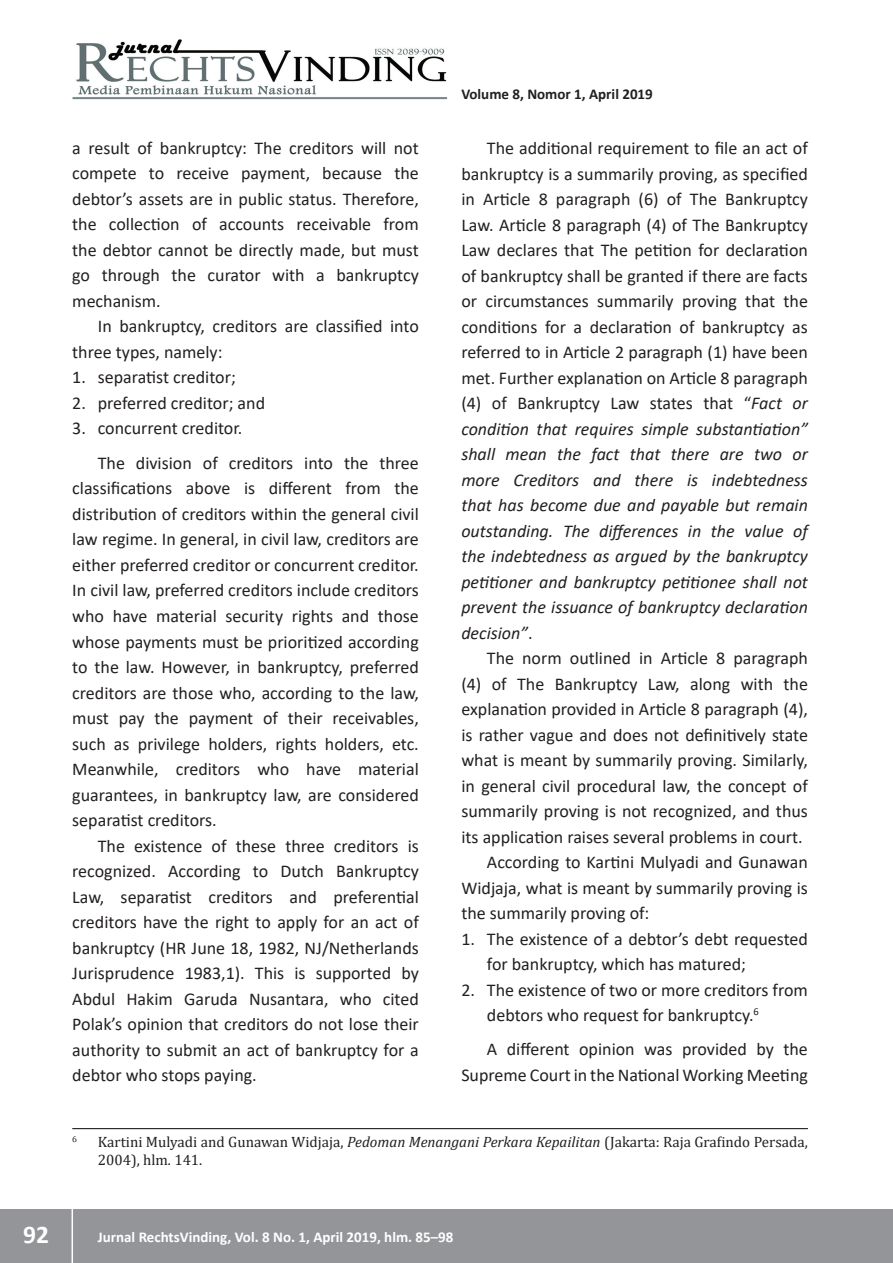
<style>
.page{position:relative;width:893px;height:1263px;background:#fff}
.page>*{position:absolute;margin:0;border:0;box-sizing:border-box;transform-origin:0 0}
.t1{font:700 25.5px "Calibri";color:#fff}
.t2{font:18px/25.5px "Calibri";color:#231f20;text-align:justify}
.t3{font:15px/18px "Cambria";color:#231f20}
.t4{font:700 15px "Calibri";color:#fff}
.t5{font:700 15px "Calibri";color:#231f20}
.t6{font:8.7px "Cambria";color:#231f20}
.s1{font-style:italic}
</style>
<div class="page">
<div style="left:0;top:1209px;width:893px;height:54px;background:#939598"></div>
<hr style="left:72px;top:1206px;width:1px;height:57px;background:#fff">
<img style="left:72px;top:39px;width:375px;height:60px">
<hr style="left:72px;top:1128px;width:736px;height:1px;background:#231f20">
<p class="t2" style="left:72px;top:137px;width:348px">a result of bankruptcy: The creditors will not compete to receive payment, because the debtor’s assets are in public status. Therefore, the collection of accounts receivable from the debtor cannot be directly made, but must go through the curator with a bankruptcy mechanism.</p>
<p class="t2" style="left:72px;top:315px;width:348px;text-indent:26px">In bankruptcy, creditors are classified into three types, namely:</p>
<p class="t2" style="left:72px;top:366px;width:165px">1. separatist creditor;</p>
<p class="t2" style="left:72px;top:392px;width:194px">2. preferred creditor; and</p>
<p class="t2" style="left:98px;top:413px;width:323px;line-height:34.5px;text-indent:-26px">3. concurrent creditor.<br>The division of creditors into the three</p>
<p class="t2" style="left:72px;top:477px;width:348px">classifications above is different from the distribution of creditors within the general civil law regime. In general, in civil law, creditors are either preferred creditor or concurrent creditor.<br>In civil law, preferred creditors include creditors who have material security rights and those whose payments must be prioritized according to the law. However, in bankruptcy, preferred creditors are those who, according to the law, must pay the payment of their receivables, such as privilege holders, rights holders, etc.<br>Meanwhile, creditors who have material guarantees, in bankruptcy law, are considered separatist creditors.</p>
<p class="t2" style="left:72px;top:834px;width:348px;text-indent:26px">The existence of these three creditors is recognized. According to Dutch Bankruptcy Law, separatist creditors and preferential creditors have the right to apply for an act of bankruptcy (HR June 18, 1982, NJ/Netherlands Jurisprudence 1983,1). This is supported by Abdul Hakim Garuda Nusantara, who cited Polak’s opinion that creditors do not lose their authority to submit an act of bankruptcy for a debtor who stops paying.</p>
<p class="t5" style="left:461px;top:88px;width:193px">Volume 8, Nomor 1, April 2019</p>
<p class="t2" style="left:461px;top:137px;width:348px;text-indent:26px">The additional requirement to file an act of bankruptcy is a summarily proving, as specified in Article 8 paragraph (6) of The Bankruptcy Law. Article 8 paragraph (4) of The Bankruptcy Law declares that The petition for declaration of bankruptcy shall be granted if there are facts or circumstances summarily proving that the conditions for a declaration of bankruptcy as referred to in Article 2 paragraph (1) have been met. Further explanation on Article 8 paragraph (4) of Bankruptcy Law states that “<span class="s1">Fact or condition that requires simple substantiation” shall mean the fact that there are two or more Creditors and there is indebtedness that has become due and payable but remain outstanding. The differences in the value of the indebtedness as argued by the bankruptcy petitioner and bankruptcy petitionee shall not prevent the issuance of bankruptcy declaration decision”</span>.</p>
<p class="t2" style="left:487px;top:647px;width:323px">The norm outlined in Article 8 paragraph</p>
<p class="t2" style="left:461px;top:672px;width:348px">(4) of The Bankruptcy Law, along with the</p>
<p class="t2" style="left:461px;top:698px;width:348px">explanation provided in Article 8 paragraph (4),</p>
<p class="t2" style="left:461px;top:723px;width:348px">is rather vague and does not definitively state</p>
<p class="t2" style="left:461px;top:749px;width:348px">what is meant by summarily proving. Similarly,</p>
<p class="t2" style="left:461px;top:774px;width:348px">in general civil procedural law, the concept of</p>
<p class="t2" style="left:461px;top:800px;width:348px">summarily proving is not recognized, and thus</p>
<p class="t2" style="left:461px;top:825px;width:343px">its application raises several problems in court.</p>
<p class="t2" style="left:487px;top:851px;width:323px">According to Kartini Mulyadi and Gunawan</p>
<p class="t2" style="left:461px;top:876px;width:348px">Widjaja, what is meant by summarily proving is</p>
<p class="t2" style="left:461px;top:902px;width:190px">the summarily proving of:</p>
<p class="t2" style="left:487px;top:927px;width:323px;text-indent:-26px">1. The existence of a debtor’s debt requested for bankruptcy, which has matured;</p>
<p class="t2" style="left:487px;top:978px;width:323px;text-indent:-26px">2. The existence of two or more creditors from debtors who request for bankruptcy.<sup>6</sup></p>
<p class="t2" style="left:461px;top:1038px;width:348px;text-align:right">A different opinion was provided by the<br>Supreme Court in the National Working Meeting</p>
<p class="t6" style="left:72px;top:1134px;width:6px">6</p>
<p class="t3" style="left:98px;top:1133px;width:712px">Kartini Mulyadi and Gunawan Widjaja, <span class="s1">Pedoman Menangani Perkara Kepailitan</span> (Jakarta: Raja Grafindo Persada,<br>2004), hlm. 141.</p>
<h1 class="t1" style="left:23px;top:1224px;width:27px">92</h1>
<p class="t4" style="left:98px;top:1231px;width:357px">Jurnal RechtsVinding, Vol. 8 No. 1, April 2019, hlm. 85–98</p>
</div>
